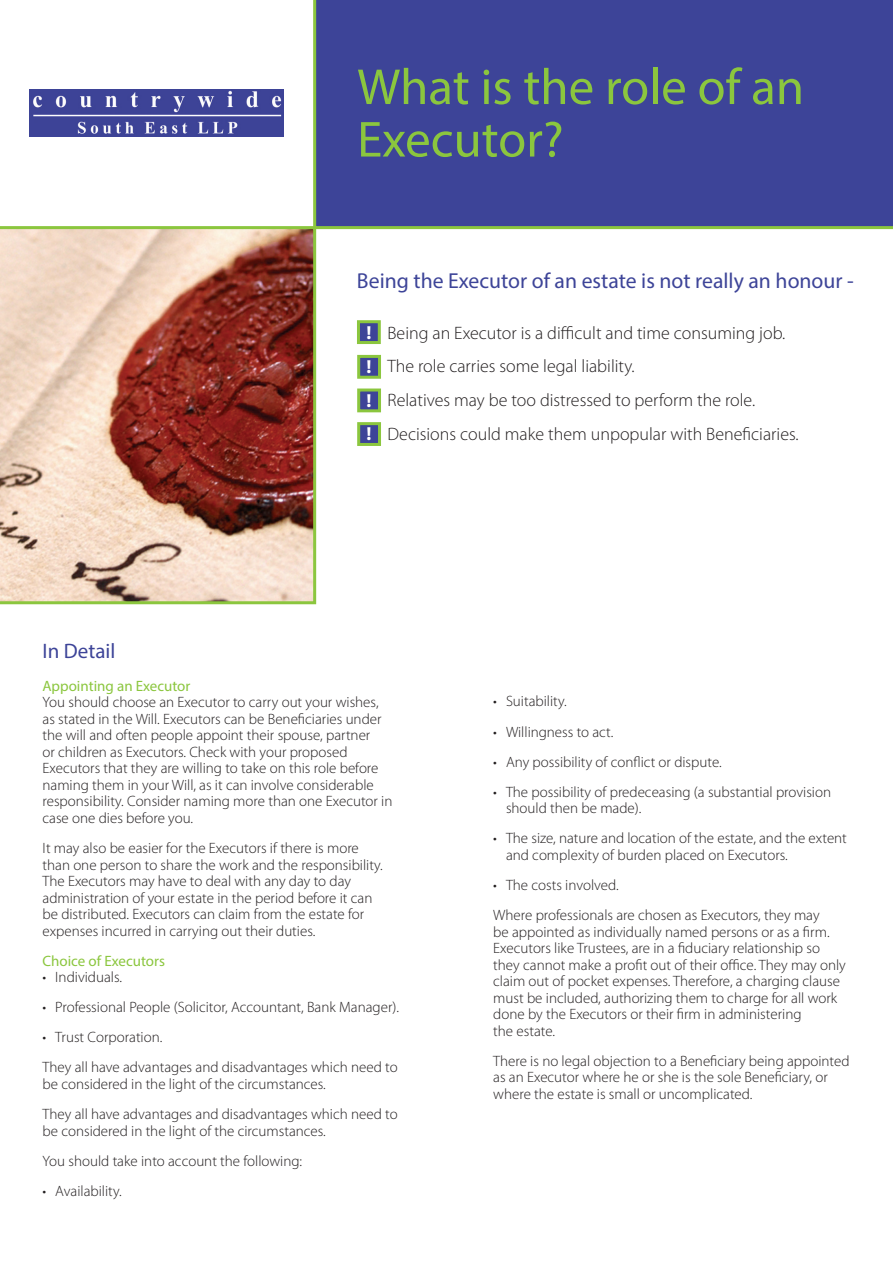
<style>
.page{position:relative;width:893px;height:1263px;background:#fff}
.page>*{position:absolute;margin:0;border:0;box-sizing:border-box;transform-origin:0 0}
.t1{font:51px/52.5px "Myriad Pro";color:#8bc63e}
.t2{font:21.75px "Myriad Pro";color:#3d4498}
.t3{font:21px "Myriad Pro";color:#3d4498}
.t4{font:700 18.9px "Myriad Pro";color:#fff}
.t5{font:300 18px "Myriad Pro";color:#231f20}
.t6{font:300 15px/16.5px "Myriad Pro";color:#231f20}
.t7{font:15px "Myriad Pro";color:#8bc63e}
</style>
<div class="page">
<div style="left:313px;top:0;width:580px;height:229px;background:#3d4498"></div>
<svg style="left:0;top:226px;width:316px;height:378px;background:#c19280"></svg>
<div style="left:357px;top:320px;width:24px;height:24px;background:#3d4498;border:3px solid #8bc63e"></div>
<div style="left:357px;top:355px;width:24px;height:24px;background:#3d4498;border:3px solid #8bc63e"></div>
<div style="left:357px;top:388px;width:24px;height:24px;background:#3d4498;border:3px solid #8bc63e"></div>
<div style="left:357px;top:422px;width:24px;height:24px;background:#3d4498;border:3px solid #8bc63e"></div>
<img style="left:30px;top:89px;width:253px;height:48px">
<p class="t1" style="left:357px;top:60px;width:448px">What is the role of an<br>Executor?</p>
<p class="t2" style="left:357px;top:267px;width:498px">Being the Executor of an estate is not really an honour -</p>
<p class="t5" style="left:388px;top:323px;width:399px">Being an Executor is a difficult and time consuming job.</p>
<p class="t5" style="left:388px;top:356px;width:249px">The role carries some legal liability.</p>
<p class="t5" style="left:388px;top:390px;width:369px">Relatives may be too distressed to perform the role.</p>
<p class="t5" style="left:388px;top:424px;width:413px">Decisions could make them unpopular with Beneficiaries.</p>
<p class="t4" style="left:366px;top:320px;width:7px">!</p>
<p class="t4" style="left:367px;top:354px;width:7px">!</p>
<p class="t4" style="left:367px;top:388px;width:7px">!</p>
<p class="t4" style="left:367px;top:422px;width:7px">!</p>
<p class="t3" style="left:43px;top:638px;width:74px">In Detail</p>
<p class="t7" style="left:43px;top:677px;width:149px">Appointing an Executor</p>
<p class="t6" style="left:43px;top:694px;width:351px">You should choose an Executor to carry out your wishes, as stated in the Will. Executors can be Beneficiaries under the will and often people appoint their spouse, partner<br>or children as Executors. Check with your proposed Executors that they are willing to take on this role before naming them in your Will, as it can involve considerable responsibility. Consider naming more than one Executor in case one dies before you.</p>
<p class="t6" style="left:43px;top:840px;width:342px">It may also be easier for the Executors if there is more than one person to share the work and the responsibility.<br>The Executors may have to deal with any day to day administration of your estate in the period before it can be distributed. Executors can claim from the estate for expenses incurred in carrying out their duties.</p>
<p class="t7" style="left:43px;top:951px;width:124px">Choice of Executors</p>
<p class="t6" style="left:43px;top:969px;width:81px">• Individuals.</p>
<p class="t6" style="left:43px;top:999px;width:358px">• Professional People (Solicitor, Accountant, Bank Manager).</p>
<p class="t6" style="left:43px;top:1029px;width:121px">• Trust Corporation.</p>
<p class="t6" style="left:43px;top:1059px;width:357px">They all have advantages and disadvantages which need to be considered in the light of the circumstances.</p>
<p class="t6" style="left:43px;top:1106px;width:357px">They all have advantages and disadvantages which need to be considered in the light of the circumstances.</p>
<p class="t6" style="left:43px;top:1153px;width:261px">You should take into account the following:</p>
<p class="t6" style="left:43px;top:1183px;width:81px">• Availability.</p>
<p class="t6" style="left:493px;top:693px;width:75px">• Suitability.</p>
<p class="t6" style="left:493px;top:723px;width:122px">• Willingness to act.</p>
<p class="t6" style="left:493px;top:754px;width:230px">• Any possibility of conflict or dispute.</p>
<p class="t6" style="left:506px;top:784px;width:327px;text-indent:-13px">• The possibility of predeceasing (a substantial provision should then be made).</p>
<p class="t6" style="left:506px;top:830px;width:342px;text-indent:-13px">• The size, nature and location of the estate, and the extent and complexity of burden placed on Executors.</p>
<p class="t6" style="left:493px;top:877px;width:127px">• The costs involved.</p>
<p class="t6" style="left:493px;top:907px;width:354px">Where professionals are chosen as Executors, they may<br>be appointed as individually named persons or as a firm.<br>Executors like Trustees, are in a fiduciary relationship so they cannot make a profit out of their office. They may only claim out of pocket expenses. Therefore, a charging clause must be included, authorizing them to charge for all work done by the Executors or their firm in administering</p>
<p class="t6" style="left:493px;top:1022px;width:63px">the estate.</p>
<p class="t6" style="left:493px;top:1053px;width:358px">There is no legal objection to a Beneficiary being appointed as an Executor where he or she is the sole Beneficiary, or where the estate is small or uncomplicated.</p>
</div>
